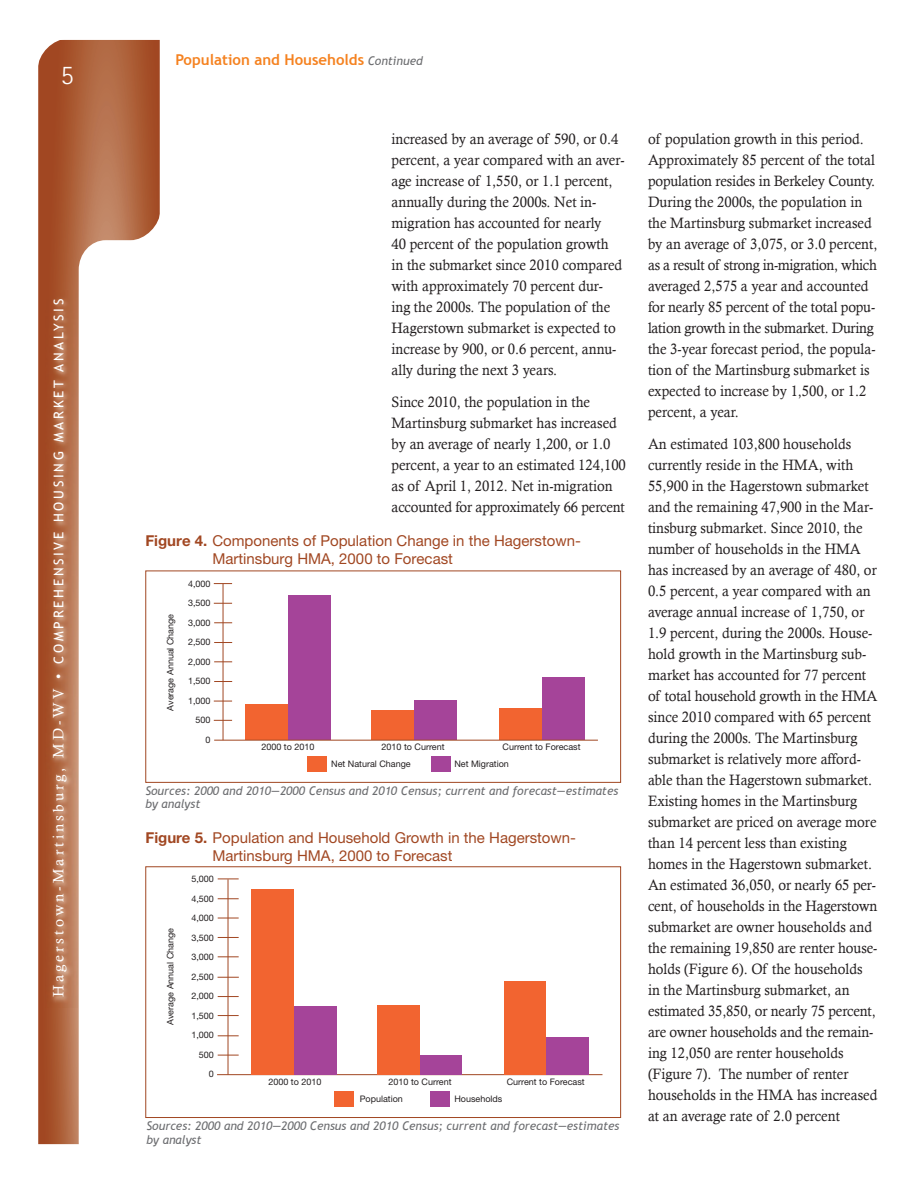
<style>
.page{position:relative;width:918px;height:1188px;background:#fff}
.page>*{position:absolute;margin:0;border:0;box-sizing:border-box;transform-origin:0 0}
.t1{font:300 27px "Rotis Sans Serif";color:#fff}
.body_text{font:15px/21px "Calisto";color:#231f20;scale:.95 1}
.t2{font:15px/18px "Helvetica Neue";color:#a14722}
.t3{font:700 15px "Trebuchet MS";color:#f58220}
.t4{font:13.5px "Trebuchet MS";letter-spacing:.2em;color:#fff}
.t5{font:italic 12px/13.5px "Trebuchet MS";color:#6c6d70}
.t6{font:9px "Helvetica Neue";color:#231f20}
.s1{font-family:"Calisto";font-size:15px}
.s2{font-weight:400;font-style:italic;font-size:12px;color:#6c6d70}
.s3{font-weight:700}
</style>
<div class="page">
<svg style="left:38px;top:40px;width:122px;height:1104px;background:#ad603b"></svg>
<svg style="left:79px;top:240px;width:106px;height:904px"></svg>
<svg style="left:38px;top:39px;width:30px;height:30px"></svg>
<svg style="left:130px;top:210px;width:36px;height:36px"></svg>
<img style="left:46px;top:290px;width:31px;height:717px">
<div style="left:245px;top:704px;width:43px;height:36px;background:#f26430"></div>
<div style="left:288px;top:595px;width:42px;height:145px;background:#a54499"></div>
<div style="left:371px;top:710px;width:43px;height:30px;background:#f26430"></div>
<div style="left:414px;top:700px;width:43px;height:40px;background:#a54499"></div>
<div style="left:499px;top:709px;width:43px;height:31px;background:#f26430"></div>
<div style="left:542px;top:677px;width:43px;height:63px;background:#a54499"></div>
<div style="left:145px;top:571px;width:476px;height:212px;border:1px solid #a14722"></div>
<div style="left:308px;top:757px;width:19px;height:15px;background:#f26430"></div>
<div style="left:431px;top:757px;width:20px;height:15px;background:#a54499"></div>
<hr style="left:223px;top:584px;width:1px;height:156px;background:#a14722">
<svg style="left:214px;top:701px;width:18px;height:1px"></svg>
<svg style="left:214px;top:720px;width:18px;height:1px"></svg>
<svg style="left:214px;top:603px;width:18px;height:1px"></svg>
<svg style="left:214px;top:583px;width:18px;height:1px"></svg>
<svg style="left:214px;top:642px;width:18px;height:1px"></svg>
<svg style="left:214px;top:661px;width:18px;height:1px"></svg>
<svg style="left:214px;top:681px;width:18px;height:1px"></svg>
<svg style="left:214px;top:622px;width:18px;height:1px"></svg>
<hr style="left:214px;top:740px;width:384px;height:1px;background:#a14722">
<div style="left:335px;top:1091px;width:19px;height:15px;background:#f26430"></div>
<div style="left:430px;top:1091px;width:19px;height:15px;background:#a54499"></div>
<div style="left:145px;top:866px;width:476px;height:252px;border:1px solid #a14722"></div>
<hr style="left:217px;top:1074px;width:385px;height:1px;background:#a14722">
<hr style="left:228px;top:879px;width:1px;height:196px;background:#a14722">
<div style="left:294px;top:1006px;width:42px;height:68px;background:#a54499"></div>
<div style="left:252px;top:889px;width:42px;height:185px;background:#f26430"></div>
<div style="left:419px;top:1055px;width:43px;height:19px;background:#a54499"></div>
<div style="left:377px;top:1005px;width:43px;height:69px;background:#f26430"></div>
<div style="left:546px;top:1037px;width:43px;height:37px;background:#a54499"></div>
<div style="left:505px;top:981px;width:41px;height:93px;background:#f26430"></div>
<svg style="left:218px;top:1055px;width:21px;height:1px"></svg>
<svg style="left:218px;top:1035px;width:21px;height:1px"></svg>
<svg style="left:218px;top:1015px;width:21px;height:1px"></svg>
<svg style="left:218px;top:996px;width:21px;height:1px"></svg>
<svg style="left:218px;top:956px;width:21px;height:1px"></svg>
<svg style="left:218px;top:977px;width:21px;height:1px"></svg>
<svg style="left:218px;top:937px;width:21px;height:1px"></svg>
<svg style="left:218px;top:918px;width:21px;height:1px"></svg>
<svg style="left:218px;top:898px;width:21px;height:1px"></svg>
<svg style="left:218px;top:879px;width:21px;height:1px"></svg>
<h1 class="t1" style="left:61px;top:60px;width:14px">5</h1>
<p class="t4" style="left:51px;top:997px;width:700px;rotate:-90deg"><span class="s1">Hagerstown-Martinsburg, MD-WV •</span> COMPREHENSIVE HOUSING MARKET ANALYSIS</p>
<p class="t3" style="left:176px;top:50px;width:249px">Population and Households <span class="s2">Continued</span></p>
<p class="body_text" style="left:392px;top:128px;width:247px">increased by an average of 590, or 0.4 percent, a year compared with an aver&shy;age increase of 1,550, or 1.1 percent, annually during the 2000s. Net in&shy;migration has accounted for nearly<br>40 percent of the population growth<br>in the submarket since 2010 compared with approximately 70 percent dur&shy;ing the 2000s. The population of the Hagerstown submarket is expected to increase by 900, or 0.6 percent, annu&shy;ally during the next 3 years.</p>
<p class="body_text" style="left:392px;top:391px;width:248px">Since 2010, the population in the Martinsburg submarket has increased by an average of nearly 1,200, or 1.0 percent, a year to an estimated 124,100 as of April 1, 2012. Net in-migration accounted for approximately 66 percent</p>
<p class="t2" style="left:212px;top:532px;width:370px;text-indent:-67px"><span class="s3">Figure 4.</span> Components of Population Change in the Hagerstown-<br>Martinsburg HMA, 2000 to Forecast</p>
<p class="t6" style="left:165px;top:711px;width:98px;rotate:-90deg">Average Annual Change</p>
<p class="t6" style="left:188px;top:578px;width:24px">4,000</p>
<p class="t6" style="left:188px;top:598px;width:24px">3,500</p>
<p class="t6" style="left:188px;top:617px;width:24px">3,000</p>
<p class="t6" style="left:188px;top:637px;width:24px">2,500</p>
<p class="t6" style="left:188px;top:656px;width:24px">2,000</p>
<p class="t6" style="left:188px;top:676px;width:24px">1,500</p>
<p class="t6" style="left:188px;top:695px;width:24px">1,000</p>
<p class="t6" style="left:196px;top:715px;width:17px">500</p>
<p class="t6" style="left:206px;top:734px;width:7px">0</p>
<p class="t6" style="left:261px;top:741px;width:55px">2000 to 2010</p>
<p class="t6" style="left:382px;top:741px;width:65px">2010 to Current</p>
<p class="t6" style="left:503px;top:741px;width:80px">Current to Forecast</p>
<p class="t6" style="left:331px;top:758px;width:81px">Net Natural Change</p>
<p class="t6" style="left:454px;top:758px;width:56px">Net Migration</p>
<p class="t5" style="left:145px;top:784px;width:474px">Sources: 2000 and 2010—2000 Census and 2010 Census; current and forecast—estimates by analyst</p>
<p class="t2" style="left:212px;top:828px;width:365px;text-indent:-67px"><span class="s3">Figure 5.</span> Population and Household Growth in the Hagerstown-<br>Martinsburg HMA, 2000 to Forecast</p>
<p class="t6" style="left:165px;top:1025px;width:98px;rotate:-90deg">Average Annual Change</p>
<p class="t6" style="left:191px;top:874px;width:24px">5,000</p>
<p class="t6" style="left:191px;top:893px;width:24px">4,500</p>
<p class="t6" style="left:191px;top:913px;width:24px">4,000</p>
<p class="t6" style="left:191px;top:932px;width:24px">3,500</p>
<p class="t6" style="left:191px;top:952px;width:24px">3,000</p>
<p class="t6" style="left:191px;top:971px;width:24px">2,500</p>
<p class="t6" style="left:191px;top:991px;width:24px">2,000</p>
<p class="t6" style="left:191px;top:1010px;width:24px">1,500</p>
<p class="t6" style="left:191px;top:1030px;width:24px">1,000</p>
<p class="t6" style="left:199px;top:1049px;width:17px">500</p>
<p class="t6" style="left:209px;top:1069px;width:7px">0</p>
<p class="t6" style="left:268px;top:1076px;width:55px">2000 to 2010</p>
<p class="t6" style="left:389px;top:1076px;width:65px">2010 to Current</p>
<p class="t6" style="left:507px;top:1076px;width:80px">Current to Forecast</p>
<p class="t6" style="left:360px;top:1093px;width:45px">Population</p>
<p class="t6" style="left:454px;top:1093px;width:50px">Households</p>
<p class="t5" style="left:147px;top:1119px;width:474px">Sources: 2000 and 2010—2000 Census and 2010 Census; current and forecast—estimates by analyst</p>
<p class="body_text" style="left:648px;top:128px;width:243px">of population growth in this period.<br>Approximately 85 percent of the total population resides in Berkeley County.<br>During the 2000s, the population in the Martinsburg submarket increased by an average of 3,075, or 3.0 percent, as a result of strong in-migration, which averaged 2,575 a year and accounted for nearly 85 percent of the total popu&shy;lation growth in the submarket. During the 3-year forecast period, the popula&shy;tion of the Martinsburg submarket is expected to increase by 1,500, or 1.2 percent, a year.</p>
<p class="body_text" style="left:648px;top:433px;width:243px">An estimated 103,800 households currently reside in the HMA, with 55,900 in the Hagerstown submarket and the remaining 47,900 in the Mar&shy;tinsburg submarket. Since 2010, the number of households in the HMA has increased by an average of 480, or 0.5 percent, a year compared with an average annual increase of 1,750, or 1.9 percent, during the 2000s. House&shy;hold growth in the Martinsburg sub&shy;market has accounted for 77 percent of total household growth in the HMA since 2010 compared with 65 percent during the 2000s. The Martinsburg submarket is relatively more afford&shy;able than the Hagerstown submarket.<br>Existing homes in the Martinsburg submarket are priced on average more than 14 percent less than existing homes in the Hagerstown submarket.<br>An estimated 36,050, or nearly 65 per&shy;cent, of households in the Hagerstown submarket are owner households and the remaining 19,850 are renter house&shy;holds (Figure 6). Of the households in the Martinsburg submarket, an estimated 35,850, or nearly 75 percent, are owner households and the remain&shy;ing 12,050 are renter households (Figure 7). The number of renter households in the HMA has increased at an average rate of 2.0 percent</p>
</div>
